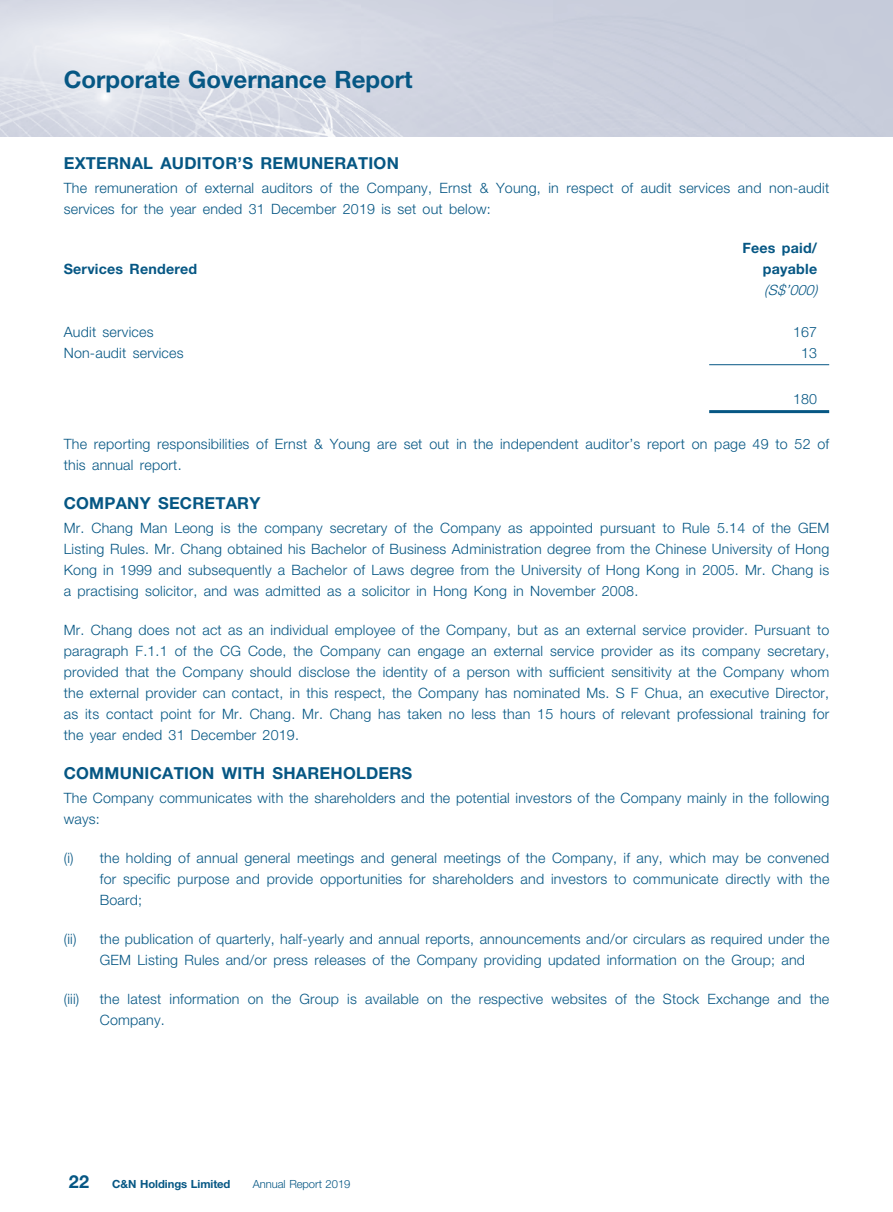
<style>
.page{position:relative;width:893px;height:1212px;background:#fff}
.page>*{position:absolute;margin:0;border:0;box-sizing:border-box;transform-origin:0 0}
.t1{font:700 24px "Helvetica Neue LT Std";color:#065784}
.t2{font:700 18px "Helvetica Neue LT Std";color:#065784}
._03_H1{font:700 16.5px "Helvetica Neue LT Std";letter-spacing:.015em;color:#065784}
._11_P0{font:300 14.25px/21px "Helvetica Neue LT Std";letter-spacing:.015em;color:#065784}
._07_IN0{font:300 14.25px/21px "Helvetica Neue LT Std";letter-spacing:.015em;color:#065784}
._11_P0-2{font:700 14.25px/21px "Helvetica Neue LT Std";letter-spacing:.015em;color:#065784;text-align:right}
._11_P0-3{font:italic 300 14.25px "Helvetica Neue LT Std";color:#065784}
.t3{font:700 11.25px "Helvetica Neue LT Std";letter-spacing:-.005em;color:#065784}
.t4{font:300 11.25px "Helvetica Neue LT Std";letter-spacing:-.005em;color:#065784}
</style>
<div class="page">
<img style="left:0;top:0;width:893px;height:136px">
<hr style="left:709px;top:364px;width:120px;height:1px;background:#065784">
<hr style="left:709px;top:410px;width:120px;height:3px;background:#065784">
<h1 class="t1" style="left:64px;top:64px;width:350px">Corporate Governance Report</h1>
<p class="_03_H1" style="left:64px;top:153px;width:337px">EXTERNAL AUDITOR’S REMUNERATION</p>
<p class="_11_P0" style="left:64px;top:177px;width:767px">The remuneration of external auditors of the Company, Ernst &amp; Young, in respect of audit services and non-audit services for the year ended 31 December 2019 is set out below:</p>
<p class="_11_P0-2" style="left:64px;top:258px;width:135px">Services Rendered</p>
<p class="_11_P0-2" style="left:742px;top:237px;width:76px">Fees paid/ payable</p>
<p class="_11_P0-3" style="left:764px;top:281px;width:55px">(S$’000)</p>
<p class="_11_P0" style="left:64px;top:321px;width:91px">Audit services</p>
<p class="_11_P0" style="left:793px;top:321px;width:26px">167</p>
<p class="_11_P0" style="left:64px;top:342px;width:121px">Non-audit services</p>
<p class="_11_P0" style="left:801px;top:342px;width:18px">13</p>
<p class="_11_P0" style="left:793px;top:388px;width:26px">180</p>
<p class="_11_P0" style="left:64px;top:433px;width:767px">The reporting responsibilities of Ernst &amp; Young are set out in the independent auditor’s report on page 49 to 52 of this annual report.</p>
<p class="_03_H1" style="left:64px;top:493px;width:198px">COMPANY SECRETARY</p>
<p class="_11_P0" style="left:64px;top:517px;width:767px;text-align:justify">Mr. Chang Man Leong is the company secretary of the Company as appointed pursuant to Rule 5.14 of the GEM Listing Rules. Mr. Chang obtained his Bachelor of Business Administration degree from the Chinese University of Hong Kong in 1999 and subsequently a Bachelor of Laws degree from the University of Hong Kong in 2005. Mr. Chang is a practising solicitor, and was admitted as a solicitor in Hong Kong in November 2008.</p>
<p class="_11_P0" style="left:64px;top:619px;width:767px;text-align:justify">Mr. Chang does not act as an individual employee of the Company, but as an external service provider. Pursuant to paragraph F.1.1 of the CG Code, the Company can engage an external service provider as its company secretary, provided that the Company should disclose the identity of a person with sufficient sensitivity at the Company whom the external provider can contact, in this respect, the Company has nominated Ms. S F Chua, an executive Director, as its contact point for Mr. Chang. Mr. Chang has taken no less than 15 hours of relevant professional training for the year ended 31 December 2019.</p>
<p class="_03_H1" style="left:64px;top:763px;width:350px">COMMUNICATION WITH SHAREHOLDERS</p>
<p class="_11_P0" style="left:64px;top:787px;width:767px">The Company communicates with the shareholders and the potential investors of the Company mainly in the following ways:</p>
<p class="_07_IN0" style="left:100px;top:847px;width:731px;text-align:justify;text-indent:-36px">(i) the holding of annual general meetings and general meetings of the Company, if any, which may be convened for specific purpose and provide opportunities for shareholders and investors to communicate directly with the Board;</p>
<p class="_07_IN0" style="left:64px;top:928px;width:14px">(ii)</p>
<p class="_07_IN0" style="left:100px;top:928px;width:731px">the publication of quarterly, half-yearly and annual reports, announcements and/or circulars as required under the<br>GEM Listing Rules and/or press releases of the Company providing updated information on the Group; and</p>
<p class="_07_IN0" style="left:64px;top:988px;width:17px">(iii)</p>
<p class="_07_IN0" style="left:100px;top:988px;width:731px">the latest information on the Group is available on the respective websites of the Stock Exchange and the<br>Company.</p>
<p class="t2" style="left:69px;top:1170px;width:22px">22</p>
<p class="t3" style="left:112px;top:1177px;width:120px">C&amp;N Holdings Limited</p>
<p class="t4" style="left:253px;top:1177px;width:99px">Annual Report 2019</p>
</div>
